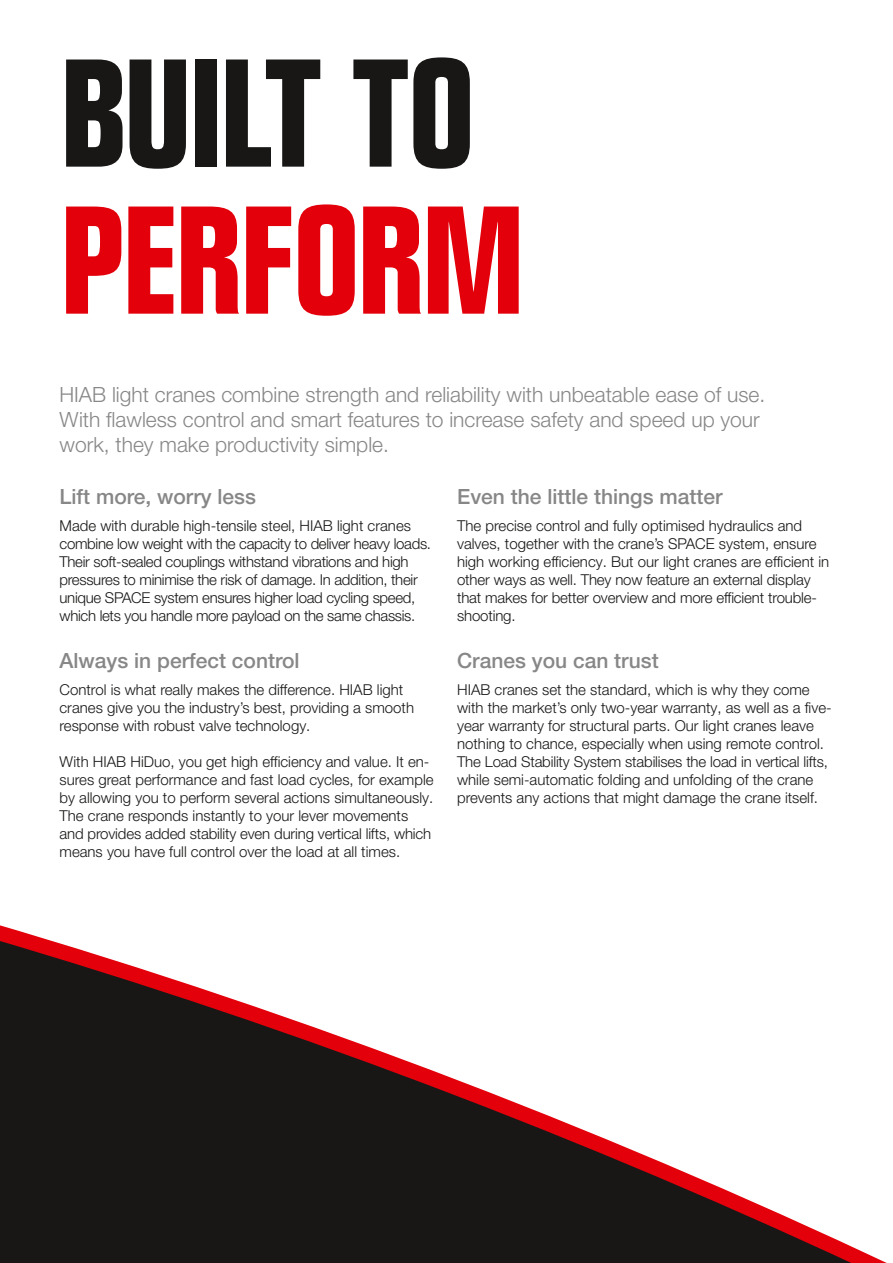
<style>
.page{position:relative;width:893px;height:1263px;background:#fff}
.page>*{position:absolute;margin:0;border:0;box-sizing:border-box;transform-origin:0 0}
.t1{font:700 condensed 150px "Folio Std";letter-spacing:-.025em;color:#181716}
.t2{font:700 condensed 150px "Folio Std";letter-spacing:-.01em;color:#e3000b}
.t3{font:300 21px/25.2px "Helvetica Neue LT Pro";color:#868786}
.t4{font:500 21px "Helvetica Neue LT Std";color:#868786}
.t5{font:300 15px/18px "Helvetica Neue LT Pro";color:#181716}
.t6{font:300 15px/18px "Helvetica Neue LT Pro";letter-spacing:-.02em;color:#181716}
</style>
<div class="page">
<svg style="left:0;top:925px;width:887px;height:338px"></svg>
<h1 class="t1" style="left:60px;top:31px;width:417px">BUILT TO</h1>
<h1 class="t2" style="left:60px;top:178px;width:467px">PERFORM</h1>
<h2 class="t3" style="left:60px;top:381px;width:707px">HIAB light cranes combine strength and reliability with unbeatable ease of use.<br>With flawless control and smart features to increase safety and speed up your work, they make productivity simple.</h2>
<h2 class="t4" style="left:60px;top:484px;width:198px">Lift more, worry less</h2>
<p class="t6" style="left:60px;top:516px;width:373px">Made with durable high-tensile steel, HIAB light cranes combine low weight with the capacity to deliver heavy loads.<br>Their soft-sealed couplings withstand vibrations and high pressures to minimise the risk of damage. In addition, their unique SPACE system ensures higher load cycling speed, which lets you handle more payload on the same chassis.</p>
<h2 class="t4" style="left:60px;top:648px;width:242px">Always in perfect control</h2>
<p class="t5" style="left:60px;top:680px;width:356px">Control is what really makes the difference. HIAB light cranes give you the industry’s best, providing a smooth response with robust valve technology.</p>
<p class="t5" style="left:60px;top:752px;width:376px">With HIAB HiDuo, you get high efficiency and value. It en&shy;sures great performance and fast load cycles, for example by allowing you to perform several actions simultaneously.<br>The crane responds instantly to your lever movements and provides added stability even during vertical lifts, which means you have full control over the load at all times.</p>
<h2 class="t4" style="left:457px;top:484px;width:267px">Even the little things matter</h2>
<p class="t5" style="left:457px;top:516px;width:374px">The precise control and fully optimised hydraulics and valves, together with the crane’s SPACE system, ensure high working efficiency. But our light cranes are efficient in other ways as well. They now feature an external display that makes for better overview and more efficient trouble&shy;shooting.</p>
<h2 class="t4" style="left:457px;top:648px;width:203px">Cranes you can trust</h2>
<p class="t5" style="left:457px;top:680px;width:376px">HIAB cranes set the standard, which is why they come with the market’s only two-year warranty, as well as a five&shy;year warranty for structural parts. Our light cranes leave nothing to chance, especially when using remote control.<br>The Load Stability System stabilises the load in vertical lifts, while semi-automatic folding and unfolding of the crane prevents any actions that might damage the crane itself.</p>
</div>
